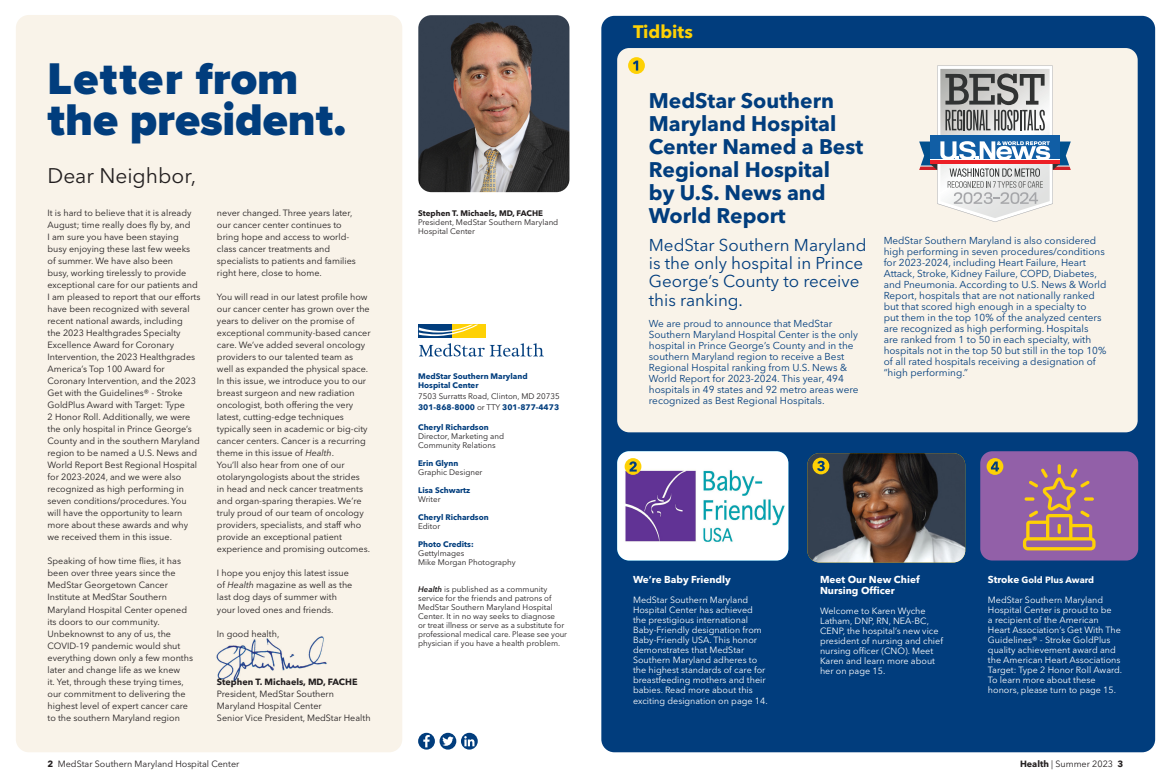
<style>
.page{position:relative;width:1171px;height:784px;background:#fff}
.page>*{position:absolute;margin:0;border:0;box-sizing:border-box;transform-origin:0 0}
.t1{font:900 46px/41px "Proxima Nova A";color:#013d7d}
.t2{font:700 21px/23px "Avenir Next LT Pro";color:#013d7d}
.t3{font:21px "Avenir Next LT Pro";color:#231f20}
.t4{font:700 18px "Avenir Next LT Pro";color:#fed105}
.t5{font:17px/18.3px "Avenir Next LT Pro";color:#013d7d}
.t6{font:10px/11px "Avenir Next LT Pro";color:#013d7d}
.Body{font:700 10px/11px "Avenir Next LT Pro";color:#fff}
.Body-2{font:9px/12px "Avenir Next LT Pro";color:#231f20}
.Body-3{font:9px/10px "Avenir Next LT Pro";color:#fff}
.Body-4{font:700 9px "Avenir Next LT Pro";color:#231f20}
.t7{font:700 9px "Avenir Next LT Pro";color:#fff}
.t8{font:8px/9px "Avenir Next LT Pro";color:#231f20}
.t9{font:700 8px "Avenir Next LT Pro";color:#013d7d}
.t10{font:700 8px "Avenir Next LT Pro";color:#231f20}
.s1{font-style:italic}
.s2{font-weight:400;color:#231f20}
.s3{font-weight:700;color:#013d7d}
.s4{font-weight:600;font-style:italic}
.s5{font-size:10px}
.s6{font-weight:700}
</style>
<div class="page">
<div style="left:601px;top:16px;width:554px;height:736px;background:#013d7d;border-radius:13px"></div>
<div style="left:617px;top:48px;width:520px;height:384px;background:#f9f3e9;border-radius:12px"></div>
<div style="left:16px;top:15px;width:386px;height:737px;background:#f9f3e9;border-radius:13px"></div>
<svg style="left:419px;top:343px;width:125px;height:13px"></svg>
<svg style="left:418px;top:324px;width:68px;height:14px"></svg>
<div style="left:452px;top:324px;width:33px;height:14px;background:#fed105"></div>
<div style="left:419px;top:324px;width:33px;height:14px;background:#013d7d"></div>
<svg style="left:419px;top:324px;width:59px;height:12px"></svg>
<svg style="left:418px;top:732px;width:17px;height:17px"></svg>
<svg style="left:423px;top:734px;width:7px;height:13px"></svg>
<svg style="left:439px;top:732px;width:17px;height:17px"></svg>
<svg style="left:442px;top:736px;width:12px;height:9px"></svg>
<svg style="left:461px;top:732px;width:17px;height:17px"></svg>
<svg style="left:464px;top:736px;width:10px;height:10px"></svg>
<svg style="left:628px;top:57px;width:17px;height:17px"></svg>
<svg style="left:633px;top:61px;width:5px;height:9px"></svg>
<img style="left:418px;top:15px;width:151px;height:177px">
<img style="left:216px;top:636px;width:111px;height:45px">
<div style="left:980px;top:451px;width:158px;height:109px;background:#9260a8;border-radius:12px"></div>
<svg style="left:986px;top:458px;width:17px;height:17px"></svg>
<svg style="left:991px;top:461px;width:8px;height:10px"></svg>
<img style="left:617px;top:451px;width:171px;height:109px">
<svg style="left:624px;top:458px;width:17px;height:17px"></svg>
<svg style="left:629px;top:461px;width:8px;height:10px"></svg>
<img style="left:807px;top:453px;width:158px;height:109px">
<div style="left:812px;top:457px;width:17px;height:17px;background:#fed105;border-radius:50%"></div>
<svg style="left:817px;top:460px;width:8px;height:11px"></svg>
<svg style="left:1023px;top:464px;width:72px;height:86px"></svg>
<svg style="left:919px;top:66px;width:152px;height:156px"></svg>
<p class="t1" style="left:48px;top:58px;width:300px">Letter from the president.</p>
<p class="t3" style="left:48px;top:163px;width:150px">Dear Neighbor,</p>
<p class="Body-2" style="left:48px;top:207px;width:154px">It is hard to believe that it is already August; time really does fly by, and<br>I am sure you have been staying busy enjoying these last few weeks of summer. We have also been<br>busy, working tirelessly to provide exceptional care for our patients and I am pleased to report that our efforts have been recognized with several recent national awards, including<br>the 2023 Healthgrades Specialty Excellence Award for Coronary Intervention, the 2023 Healthgrades America’s Top 100 Award for Coronary Intervention, and the 2023<br>Get with the Guidelines® - Stroke GoldPlus Award with Target: Type<br>2 Honor Roll. Additionally, we were the only hospital in Prince George’s County and in the southern Maryland region to be named a U.S. News and World Report Best Regional Hospital for 2023-2024, and we were also recognized as high performing in seven conditions/procedures. You will have the opportunity to learn more about these awards and why we received them in this issue.</p>
<p class="Body-2" style="left:48px;top:555px;width:147px">Speaking of how time flies, it has been over three years since the<br>MedStar Georgetown Cancer<br>Institute at MedStar Southern<br>Maryland Hospital Center opened its doors to our community.<br>Unbeknownst to any of us, the<br>COVID-19 pandemic would shut everything down only a few months later and change life as we knew<br>it. Yet, through these trying times, our commitment to delivering the highest level of expert cancer care to the southern Maryland region</p>
<p class="Body-2" style="left:217px;top:207px;width:140px">never changed. Three years later, our cancer center continues to bring hope and access to world&shy;class cancer treatments and specialists to patients and families right here, close to home.</p>
<p class="Body-2" style="left:217px;top:291px;width:155px">You will read in our latest profile how our cancer center has grown over the years to deliver on the promise of exceptional community-based cancer care. We’ve added several oncology providers to our talented team as well as expanded the physical space.<br>In this issue, we introduce you to our breast surgeon and new radiation oncologist, both offering the very latest, cutting-edge techniques typically seen in academic or big-city cancer centers. Cancer is a recurring theme in this issue of <span class="s1">Health</span>.<br>You’ll also hear from one of our otolaryngologists about the strides<br>in head and neck cancer treatments and organ-sparing therapies. We’re truly proud of our team of oncology providers, specialists, and staff who provide an exceptional patient experience and promising outcomes.</p>
<p class="Body-2" style="left:217px;top:567px;width:137px">I hope you enjoy this latest issue of <span class="s1">Health</span> magazine as well as the last dog days of summer with your loved ones and friends.</p>
<p class="Body-2" style="left:217px;top:627px;width:64px">In good health,</p>
<p class="Body-4" style="left:217px;top:675px;width:142px">Stephen T. Michaels, MD, FACHE</p>
<p class="Body-2" style="left:217px;top:687px;width:119px">President, MedStar Southern<br>Maryland Hospital Center</p>
<p class="Body-2" style="left:217px;top:711px;width:155px">Senior Vice President, MedStar Health</p>
<p class="t10" style="left:418px;top:208px;width:126px">Stephen T. Michaels, MD, FACHE</p>
<p class="t8" style="left:418px;top:217px;width:142px">President, MedStar Southern Maryland<br>Hospital Center</p>
<p class="t9" style="left:418px;top:371px;width:111px">MedStar Southern Maryland</p>
<p class="t9" style="left:418px;top:380px;width:62px">Hospital Center</p>
<p class="t8" style="left:418px;top:391px;width:143px">7503 Surratts Road, Clinton, MD 20735</p>
<p class="t9" style="left:418px;top:402px;width:143px">301-868-8000 <span class="s2">or TTY</span> 301-877-4473</p>
<p class="t9" style="left:418px;top:422px;width:72px">Cheryl Richardson</p>
<p class="t8" style="left:418px;top:431px;width:88px">Director, Marketing and<br>Community Relations</p>
<p class="t8" style="left:418px;top:458px;width:66px"><span class="s3">Erin Glynn<br></span>Graphic Designer</p>
<p class="t9" style="left:418px;top:485px;width:54px">Lisa Schwartz</p>
<p class="t8" style="left:418px;top:494px;width:24px">Writer</p>
<p class="t9" style="left:418px;top:512px;width:72px">Cheryl Richardson</p>
<p class="t8" style="left:418px;top:521px;width:24px">Editor</p>
<p class="t9" style="left:418px;top:539px;width:57px">Photo Credits:</p>
<p class="t8" style="left:418px;top:548px;width:48px">GettyImages</p>
<p class="t8" style="left:418px;top:557px;width:99px">Mike Morgan Photography</p>
<p class="t8" style="left:418px;top:584px;width:150px"><span class="s4">Health</span> is published as a community service for the friends and patrons of MedStar Southern Maryland Hospital Center. It in no way seeks to diagnose<br>or treat illness or serve as a substitute for professional medical care. Please see your physician if you have a health problem.</p>
<p class="t4" style="left:633px;top:21px;width:61px">Tidbits</p>
<p class="t2" style="left:649px;top:89px;width:216px">MedStar Southern<br>Maryland Hospital<br>Center Named a Best<br>Regional Hospital<br>by U.S. News and<br>World Report</p>
<p class="t5" style="left:649px;top:236px;width:219px">MedStar Southern Maryland is the only hospital in Prince<br>George’s County to receive this ranking.</p>
<p class="t6" style="left:649px;top:318px;width:211px">We are proud to announce that MedStar Southern Maryland Hospital Center is the only hospital in Prince George’s County and in the southern Maryland region to receive a Best Regional Hospital ranking from U.S. News &amp; World Report for 2023-2024. This year, 494 hospitals in 49 states and 92 metro areas were recognized as Best Regional Hospitals.</p>
<p class="t6" style="left:884px;top:235px;width:224px">MedStar Southern Maryland is also considered high performing in seven procedures/conditions for 2023-2024, including Heart Failure, Heart Attack, Stroke, Kidney Failure, COPD, Diabetes, and Pneumonia. According to U.S. News &amp; World Report, hospitals that are not nationally ranked but that scored high enough in a specialty to<br>put them in the top 10% of the analyzed centers are recognized as high performing. Hospitals<br>are ranked from 1 to 50 in each specialty, with hospitals not in the top 50 but still in the top 10% of all rated hospitals receiving a designation of “high performing.”</p>
<p class="Body" style="left:633px;top:574px;width:99px">We’re Baby Friendly</p>
<p class="Body-3" style="left:633px;top:595px;width:136px">MedStar Southern Maryland<br>Hospital Center has achieved the prestigious international<br>Baby-Friendly designation from<br>Baby-Friendly USA. This honor demonstrates that MedStar<br>Southern Maryland adheres to the highest standards of care for breastfeeding mothers and their babies. Read more about this exciting designation on page 14.</p>
<p class="Body" style="left:820px;top:574px;width:101px">Meet Our New Chief<br>Nursing Officer</p>
<p class="Body-3" style="left:820px;top:606px;width:124px">Welcome to Karen Wyche<br>Latham, DNP, RN, NEA-BC,<br>CENP, the hospital’s new vice president of nursing and chief nursing officer (CNO). Meet<br>Karen and learn more about her on page 15.</p>
<p class="t7" style="left:988px;top:574px;width:108px"><span class="s5">Stroke</span> Gold Plus Award</p>
<p class="Body-3" style="left:988px;top:595px;width:136px">MedStar Southern Maryland<br>Hospital Center is proud to be<br>a recipient of the American<br>Heart Association’s Get With The<br>Guidelines® - Stroke GoldPlus quality achievement award and the American Heart Associations<br>Target: Type 2 Honor Roll Award.<br>To learn more about these honors, please turn to page 15.</p>
<p class="Body-2" style="left:48px;top:757px;width:193px"><span class="s6">2</span> MedStar Southern Maryland Hospital Center</p>
<p class="Body-2" style="left:1020px;top:757px;width:105px"><span class="s6">Health</span> | Summer 2023 <span class="s6">3</span></p>
</div>
